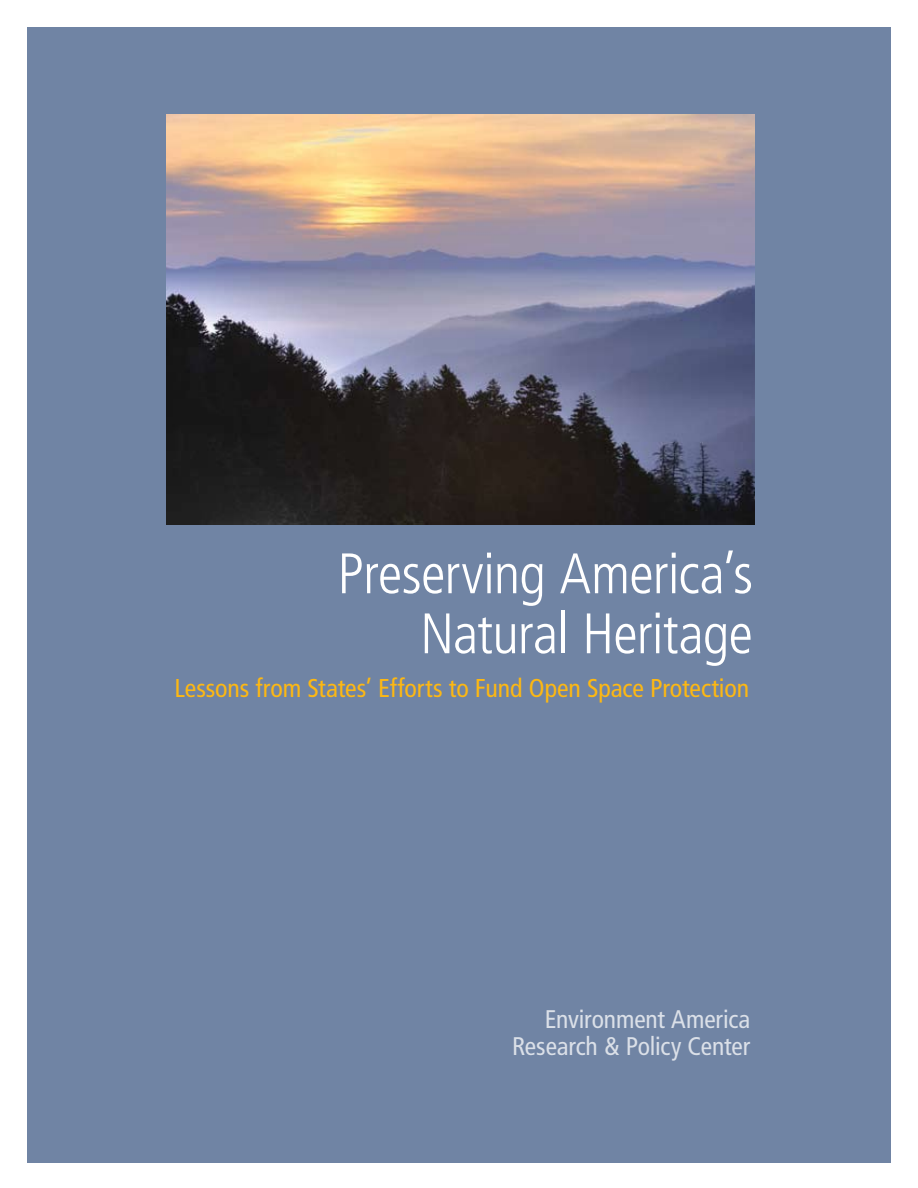
<style>
.page{position:relative;width:918px;height:1188px;background:#fff}
.page>*{position:absolute;margin:0;border:0;box-sizing:border-box;transform-origin:0 0}
.t1{font:300 condensed 57px/60px "Frutiger";letter-spacing:-.015em;color:#fff;text-align:right}
.t2{font:condensed 25.8px "Frutiger";letter-spacing:-.005em;color:#fdb813}
.t3{font:condensed 25.5px/27px "Frutiger";letter-spacing:-.005em;color:#dbe0e8;text-align:right}
</style>
<div class="page">
<div style="left:27px;top:27px;width:864px;height:1135px;background:#7084a4"></div>
<img style="left:166px;top:114px;width:588px;height:411px">
<h1 class="t1" style="left:338px;top:544px;width:417px">Preserving America’s<br>Natural Heritage</h1>
<p class="t2" style="left:174px;top:673px;width:576px">Lessons from States’ Efforts to Fund Open Space Protection</p>
<p class="t3" style="left:512px;top:1006px;width:240px">Environment America<br>Research &amp; Policy Center</p>
</div>
